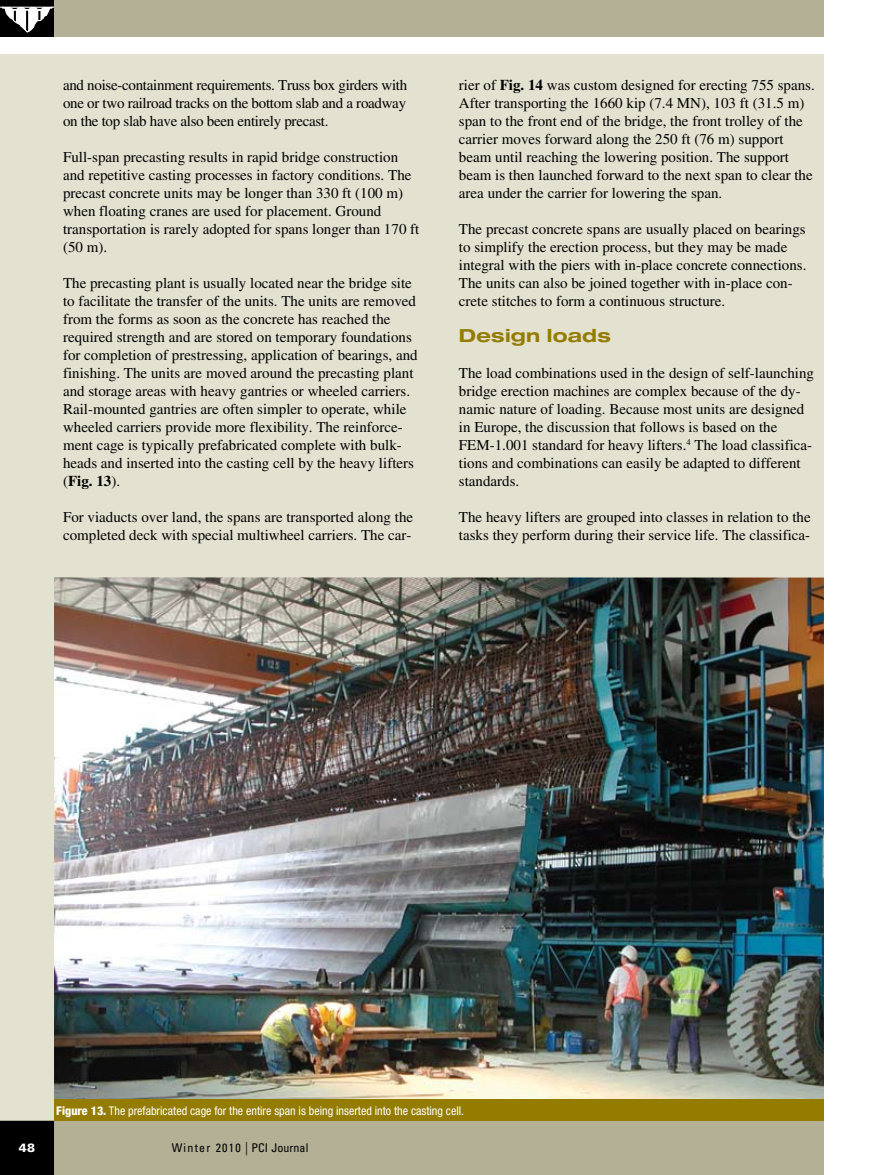
<style>
.page{position:relative;width:878px;height:1175px;background:#fff}
.page>*{position:absolute;margin:0;border:0;box-sizing:border-box;transform-origin:0 0}
.t1{font:700 expanded 18px "Helvetica Neue";letter-spacing:.015em;color:#947c00;scale:1.06 1}
.t2{font:15px/18px "Times";color:#000}
.t3{font:condensed 12px "Helvetica Neue";color:#fff}
.t4{font:condensed 12px "Univers";letter-spacing:.05em;color:#000}
.t5{font:900 12px "Univers";color:#fff}
.s1{font-weight:700}
.s2{font-weight:800}
.s3{font-weight:300;font-size:13.5px}
</style>
<div class="page">
<div style="left:0;top:54px;width:824px;height:1066px;background:#e3e1d0"></div>
<div style="left:52px;top:0;width:772px;height:36px;background:#b3b096"></div>
<div style="left:0;top:1120px;width:824px;height:54px;background:#b3b096"></div>
<div style="left:0;top:1121px;width:54px;height:53px;background:#000"></div>
<div style="left:0;top:0;width:53px;height:36px;background:#000"></div>
<svg style="left:0;top:6px;width:53px;height:27px"></svg>
<img style="left:54px;top:577px;width:770px;height:522px">
<div style="left:54px;top:1099px;width:770px;height:21px;background:#947c00"></div>
<p class="t2" style="left:63px;top:76px;width:346px;text-align:justify">and noise-containment requirements. Truss box girders with one or two railroad tracks on the bottom slab and a roadway on the top slab have also been entirely precast.</p>
<p class="t2" style="left:63px;top:148px;width:358px">Full-span precasting results in rapid bridge construction and repetitive casting processes in factory conditions. The precast concrete units may be longer than 330 ft (100 m) when floating cranes are used for placement. Ground transportation is rarely adopted for spans longer than 170 ft (50 m).</p>
<p class="t2" style="left:63px;top:274px;width:356px">The precasting plant is usually located near the bridge site to facilitate the transfer of the units. The units are removed from the forms as soon as the concrete has reached the required strength and are stored on temporary foundations for completion of prestressing, application of bearings, and finishing. The units are moved around the precasting plant and storage areas with heavy gantries or wheeled carriers.<br>Rail-mounted gantries are often simpler to operate, while wheeled carriers provide more flexibility. The reinforce&shy;ment cage is typically prefabricated complete with bulk&shy;heads and inserted into the casting cell by the heavy lifters (<span class="s1">Fig. 13</span>).</p>
<p class="t2" style="left:63px;top:508px;width:351px">For viaducts over land, the spans are transported along the completed deck with special multiwheel carriers. The car-</p>
<p class="t2" style="left:459px;top:76px;width:357px">rier of <span class="s1">Fig. 14</span> was custom designed for erecting 755 spans.<br>After transporting the 1660 kip (7.4 MN), 103 ft (31.5 m) span to the front end of the bridge, the front trolley of the carrier moves forward along the 250 ft (76 m) support beam until reaching the lowering position. The support beam is then launched forward to the next span to clear the area under the carrier for lowering the span.</p>
<p class="t2" style="left:459px;top:220px;width:349px">The precast concrete spans are usually placed on bearings to simplify the erection process, but they may be made integral with the piers with in-place concrete connections.<br>The units can also be joined together with in-place con&shy;crete stitches to form a continuous structure.</p>
<p class="t1" style="left:459px;top:324px;width:145px">Design loads</p>
<p class="t2" style="left:459px;top:364px;width:356px">The load combinations used in the design of self-launching bridge erection machines are complex because of the dy&shy;namic nature of loading. Because most units are designed in Europe, the discussion that follows is based on the FEM-1.001 standard for heavy lifters.<sup>4</sup> The load classifica&shy;tions and combinations can easily be adapted to different standards.</p>
<p class="t2" style="left:459px;top:508px;width:353px">The heavy lifters are grouped into classes in relation to the tasks they perform during their service life. The classifica-</p>
<p class="t3" style="left:56px;top:1103px;width:409px"><span class="s2">Figure 13.</span> The prefabricated cage for the entire span is being inserted into the casting cell.</p>
<p class="t5" style="left:19px;top:1140px;width:18px">48</p>
<p class="t4" style="left:172px;top:1140px;width:138px">Winter 2010 <span class="s3">|</span> PCI Journal</p>
</div>
